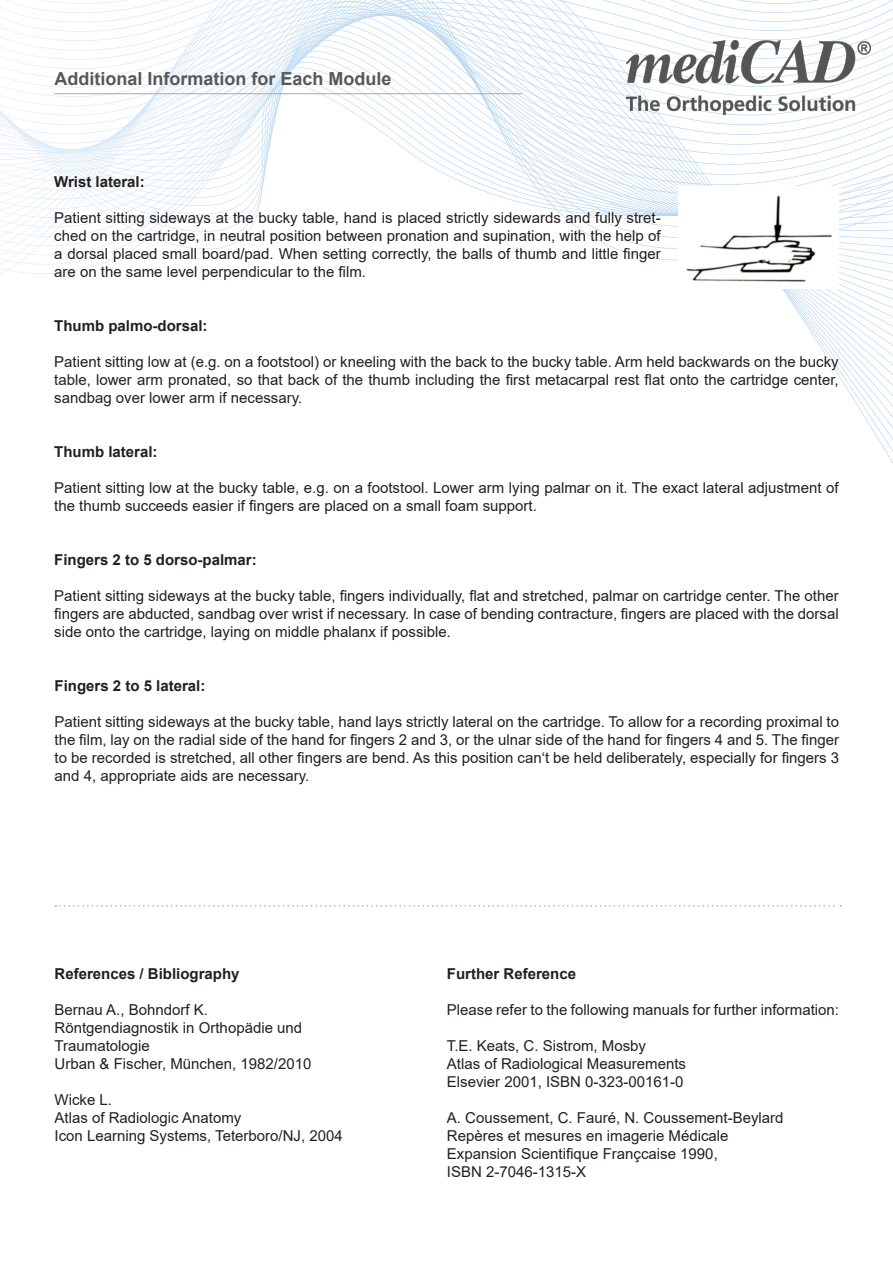
<style>
.page{position:relative;width:893px;height:1263px;background:#fff}
.page>*{position:absolute;margin:0;border:0;box-sizing:border-box;transform-origin:0 0}
.Absatzformat_1{font:700 18px "Arial";color:#57585a}
.Text{font:15px/18px "Arial";color:#231f20;text-align:justify}
.Text-2{font:700 15px "Arial";color:#231f20}
</style>
<div class="page">
<svg style="left:0;top:0;width:893px;height:463px"></svg>
<img style="left:626px;top:40px;width:245px;height:75px">
<hr style="left:54px;top:93px;width:468px;height:1px;background:#a8a9ad">
<img style="left:679px;top:187px;width:160px;height:102px">
<svg style="left:55px;top:905px;width:786px;height:2px"></svg>
<p class="Absatzformat_1" style="left:54px;top:66px;width:339px">Additional Information for Each Module</p>
<p class="Text-2" style="left:54px;top:171px;width:92px">Wrist lateral:</p>
<p class="Text" style="left:54px;top:208px;width:608px">Patient sitting sideways at the bucky table, hand is placed strictly sidewards and fully stret&shy;ched on the cartridge, in neutral position between pronation and supination, with the help of a dorsal placed small board/pad. When setting correctly, the balls of thumb and little finger are on the same level perpendicular to the film.</p>
<p class="Text-2" style="left:54px;top:315px;width:155px">Thumb palmo-dorsal:</p>
<p class="Text" style="left:54px;top:352px;width:786px">Patient sitting low at (e.g. on a footstool) or kneeling with the back to the bucky table. Arm held backwards on the bucky table, lower arm pronated, so that back of the thumb including the first metacarpal rest flat onto the cartridge center, sandbag over lower arm if necessary.</p>
<p class="Text-2" style="left:54px;top:441px;width:105px">Thumb lateral:</p>
<p class="Text" style="left:54px;top:478px;width:786px">Patient sitting low at the bucky table, e.g. on a footstool. Lower arm lying palmar on it. The exact lateral adjustment of the thumb succeeds easier if fingers are placed on a small foam support.</p>
<p class="Text-2" style="left:54px;top:549px;width:204px">Fingers 2 to 5 dorso-palmar:</p>
<p class="Text" style="left:54px;top:586px;width:786px">Patient sitting sideways at the bucky table, fingers individually, flat and stretched, palmar on cartridge center. The other fingers are abducted, sandbag over wrist if necessary. In case of bending contracture, fingers are placed with the dorsal side onto the cartridge, laying on middle phalanx if possible.</p>
<p class="Text-2" style="left:55px;top:675px;width:152px">Fingers 2 to 5 lateral:</p>
<p class="Text" style="left:55px;top:712px;width:786px">Patient sitting sideways at the bucky table, hand lays strictly lateral on the cartridge. To allow for a recording proximal to the film, lay on the radial side of the hand for fingers 2 and 3, or the ulnar side of the hand for fingers 4 and 5. The finger to be recorded is stretched, all other fingers are bend. As this position can‘t be held deliberately, especially for fingers 3 and 4, appropriate aids are necessary.</p>
<p class="Text-2" style="left:55px;top:963px;width:187px">References / Bibliography</p>
<p class="Text" style="left:55px;top:1000px;width:155px">Bernau A., Bohndorf K.</p>
<p class="Text" style="left:55px;top:1018px;width:249px">Röntgendiagnostik in Orthopädie und</p>
<p class="Text" style="left:55px;top:1036px;width:97px">Traumatologie</p>
<p class="Text" style="left:55px;top:1054px;width:258px">Urban &amp; Fischer, München, 1982/2010</p>
<p class="Text" style="left:55px;top:1090px;width:59px">Wicke L.</p>
<p class="Text" style="left:55px;top:1108px;width:188px">Atlas of Radiologic Anatomy</p>
<p class="Text" style="left:55px;top:1126px;width:290px">Icon Learning Systems, Teterboro/NJ, 2004</p>
<p class="Text-2" style="left:447px;top:963px;width:131px">Further Reference</p>
<p class="Text" style="left:447px;top:1000px;width:394px">Please refer to the following manuals for further information:</p>
<p class="Text" style="left:447px;top:1036px;width:201px">T.E. Keats, C. Sistrom, Mosby</p>
<p class="Text" style="left:447px;top:1054px;width:241px">Atlas of Radiological Measurements</p>
<p class="Text" style="left:447px;top:1072px;width:238px">Elsevier 2001, ISBN 0-323-00161-0</p>
<p class="Text" style="left:447px;top:1108px;width:338px">A. Coussement, C. Fauré, N. Coussement-Beylard</p>
<p class="Text" style="left:447px;top:1126px;width:283px">Repères et mesures en imagerie Médicale</p>
<p class="Text" style="left:447px;top:1144px;width:272px">Expansion Scientifique Françcaise 1990,</p>
<p class="Text" style="left:447px;top:1162px;width:141px">ISBN 2-7046-1315-X</p>
</div>
